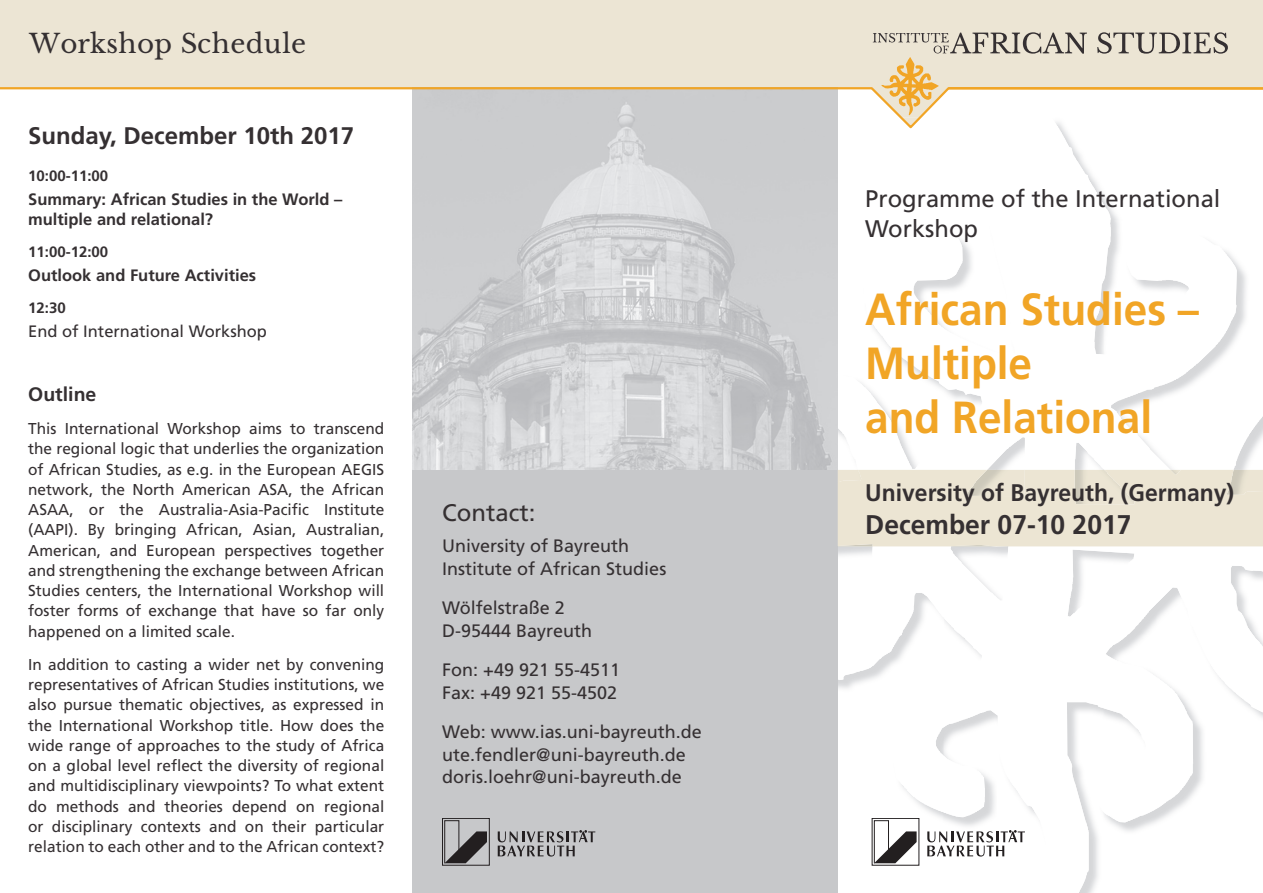
<style>
.page{position:relative;width:1263px;height:893px;background:#fff}
.page>*{position:absolute;margin:0;border:0;box-sizing:border-box;transform-origin:0 0}
.t1{font:700 45px/54px "Frutiger LT Std";color:#f1a526;scale:.94 1}
.t2{font:700 27px "Frutiger LT Std";color:#353032}
.t3{font:26.25px "Wolverley Regular Beta 16";color:#353032}
.t4{font:24px/30px "Frutiger LT Std";color:#353032}
.t5{font:700 24px "Frutiger LT Std";color:#353032;scale:.95 1}
.t6{font:700 24px "Frutiger LT Std";color:#353032}
.t7{font:700 19.5px "Frutiger LT Std";color:#353032}
.t8{font:18px/22.5px "Frutiger LT Std";color:#353032}
.t9{font:700 16.5px/19.5px "Frutiger LT Std";color:#353032}
.t10{font:16.5px "Frutiger LT Std";color:#353032}
.t11{font:15.75px/20.2px "Frutiger LT Std";color:#353032;text-align:justify}
.t12{font:700 15px "Frutiger LT Std";color:#353032}
</style>
<div class="page">
<svg style="left:838px;top:130px;width:425px;height:763px"></svg>
<div style="left:412px;top:87px;width:426px;height:806px;background:#c7c8ca"></div>
<img style="left:412px;top:130px;width:426px;height:340px">
<div style="left:838px;top:470px;width:425px;height:76px;background:#ece5d3"></div>
<div style="left:0;top:0;width:1263px;height:86px;background:#ece5d4"></div>
<svg style="left:444px;top:820px;width:43px;height:43px"></svg>
<div style="left:442px;top:818px;width:48px;height:47px;border:1px solid #231f20"></div>
<svg style="left:498px;top:830px;width:97px;height:26px"></svg>
<svg style="left:874px;top:820px;width:42px;height:43px"></svg>
<svg style="left:927px;top:830px;width:98px;height:26px"></svg>
<svg style="left:1097px;top:32px;width:131px;height:22px;background:#b7b1a5"></svg>
<svg style="left:873px;top:32px;width:214px;height:54px;background:#dad0bc"></svg>
<svg style="left:0;top:86px;width:1263px;height:44px"></svg>
<hr style="left:948px;top:87px;width:315px;height:3px;background:#f1a526">
<h3 class="t3" style="left:29px;top:29px;width:279px">Workshop Schedule</h3>
<h3 class="t6" style="left:28px;top:121px;width:327px">Sunday, December 10th 2017</h3>
<p class="t12" style="left:28px;top:167px;width:82px">10:00-11:00</p>
<p class="t9" style="left:28px;top:190px;width:316px">Summary: African Studies in the World – multiple and relational?</p>
<p class="t12" style="left:28px;top:243px;width:82px">11:00-12:00</p>
<p class="t9" style="left:28px;top:265px;width:229px">Outlook and Future Activities</p>
<p class="t12" style="left:28px;top:299px;width:39px">12:30</p>
<p class="t10" style="left:28px;top:321px;width:240px">End of International Workshop</p>
<p class="t7" style="left:28px;top:383px;width:70px">O utline</p>
<p class="t11" style="left:28px;top:419px;width:358px">This International Workshop aims to transcend the regional logic that underlies the organization of African Studies, as e.g. in the European AEGIS network, the North American ASA, the African ASAA, or the Australia-Asia-Pacific Institute (AAPI). By bringing African, Asian, Australian, American, and European perspectives together and strengthening the exchange between African Studies centers, the International Workshop will foster forms of exchange that have so far only happened on a limited scale.</p>
<p class="t11" style="left:28px;top:654px;width:358px">In addition to casting a wider net by convening representatives of African Studies institutions, we also pursue thematic objectives, as expressed in the International Workshop title. How does the wide range of approaches to the study of Africa on a global level reflect the diversity of regional and multidisciplinary viewpoints? To what extent do methods and theories depend on regional or disciplinary contexts and on their particular relation to each other and to the African context?</p>
<h3 class="t4" style="left:442px;top:498px;width:95px">Contact:</h3>
<p class="t8" style="left:442px;top:535px;width:226px">University of Bayreuth<br>Institute of African Studies</p>
<p class="t8" style="left:442px;top:597px;width:152px">Wölfelstraße 2<br>D-95444 Bayreuth</p>
<p class="t8" style="left:442px;top:659px;width:179px">Fon: +49 921 55-4511<br>Fax: +49 921 55-4502</p>
<p class="t8" style="left:442px;top:721px;width:261px">Web: www.ias.uni-bayreuth.de ute.fendler@uni-bayreuth.de doris.loehr@uni-bayreuth.de</p>
<h3 class="t4" style="left:865px;top:184px;width:357px">Programme of the International<br>Workshop</h3>
<h1 class="t1" style="left:865px;top:282px;width:357px">African Studies –<br>Multiple<br>and Relational</h1>
<h3 class="t5" style="left:865px;top:479px;width:390px">University of Bayreuth, (Germany)</h3>
<h2 class="t2" style="left:865px;top:509px;width:268px">December 07-10 2017</h2>
</div>
